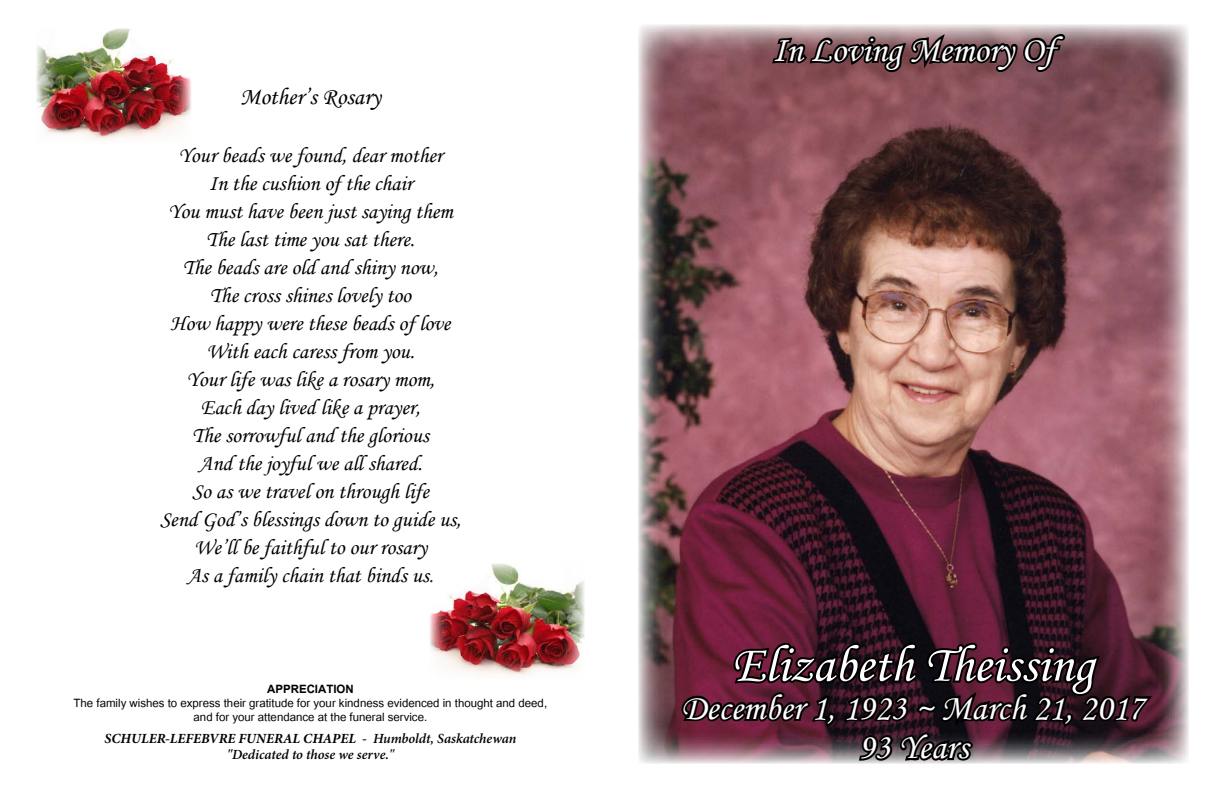
<style>
.page{position:relative;width:1224px;height:792px;background:#fff}
.page>*{position:absolute;margin:0;border:0;box-sizing:border-box;transform-origin:0 0}
.t1{font:52px "Monotype Corsiva";color:#fff}
.t2{font:36px/39.2px "Monotype Corsiva";color:#fff;text-align:center}
.t3{font:24px "Monotype Corsiva";color:#000}
.t4{font:22px/28px "Monotype Corsiva";color:#000;text-align:center}
.t5{font:16px/14px "Utsaah";color:#000;text-align:center}
.t6{font:700 16px "Utsaah";color:#000}
.t7{font:italic 600 14px/16px "Minion Pro";color:#000;text-align:center}
.s1{font-weight:700}
</style>
<div class="page">
<img style="left:638px;top:24px;width:551px;height:740px">
<svg style="left:770px;top:24px;width:299px;height:51px;background:#6e5558"></svg>
<svg style="left:679px;top:595px;width:482px;height:169px;background:#44212f"></svg>
<img style="left:36px;top:28px;width:155px;height:112px">
<img style="left:430px;top:563px;width:155px;height:113px">
<p class="t3" style="left:240px;top:82px;width:142px">Mother’s Rosary</p>
<p class="t4" style="left:160px;top:141px;width:302px">Your beads we found, dear mother<br>In the cushion of the chair<br>You must have been just saying them<br>The last time you sat there.<br>The beads are old and shiny now,<br>The cross shines lovely too<br>How happy were these beads of love<br>With each caress from you.<br>Your life was like a rosary mom,<br>Each day lived like a prayer,<br>The sorrowful and the glorious<br>And the joyful we all shared.<br>So as we travel on through life<br>Send God’s blessings down to guide us,<br>We’ll be faithful to our rosary<br>As a family chain that binds us.</p>
<p class="t6" style="left:267px;top:681px;width:88px">APPRECIATION</p>
<p class="t5" style="left:74px;top:698px;width:475px">The family wishes to express their gratitude for your kindness evidenced in thought and deed, and for your attendance at the funeral service.</p>
<p class="t7" style="left:105px;top:731px;width:413px"><span class="s1">SCHULER-LEFEBVRE FUNERAL CHAPEL -</span> Humboldt, Saskatchewan "Dedicated to those we serve."</p>
<h2 class="t2" style="left:772px;top:30px;width:284px">In Loving Memory Of</h2>
<h1 class="t1" style="left:732px;top:633px;width:363px">Elizabeth Theissing</h1>
<h2 class="t2" style="left:681px;top:688px;width:464px">December 1, 1923 ~ March 21, 2017<br>93 Years</h2>
</div>
